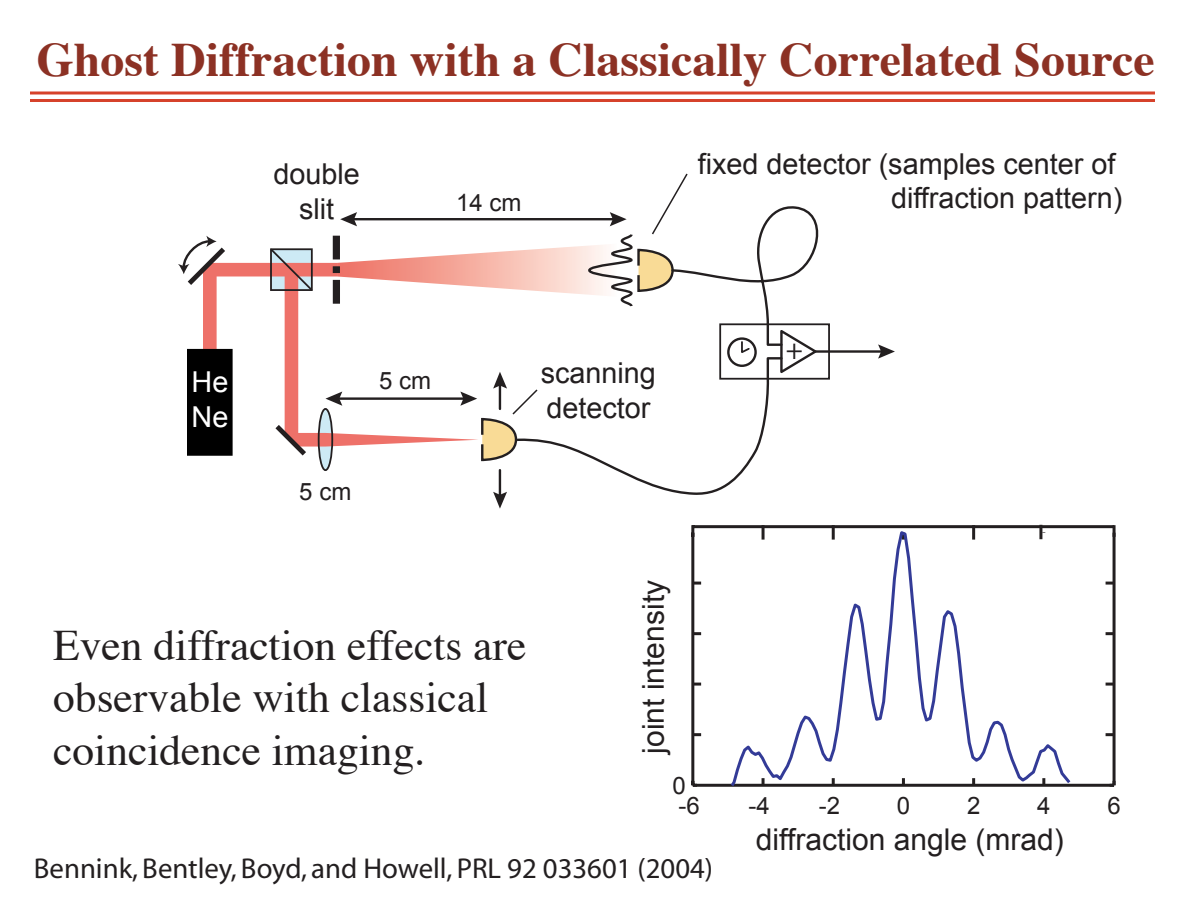
<style>
.page{position:relative;width:1188px;height:918px;background:#fff}
.page>*{position:absolute;margin:0;border:0;box-sizing:border-box;transform-origin:0 0}
.t1{font:700 48px "Times";color:#8c3124}
.t2{font:43.5px/52.5px "Times";color:#231f20}
.t3{font:30px "Arial";color:#231f20}
.t4{font:28.8px/34.8px "Arial";color:#231f20;text-align:center}
.t5{font:28.8px "Myriad";color:#231f20}
.t6{font:28.8px/34.8px "Arial";color:#fff}
.t7{font:24px "Arial";color:#231f20}
</style>
<div class="page">
<hr style="left:30px;top:92px;width:1125px;height:2px;background:#d6422b">
<hr style="left:30px;top:99px;width:1125px;height:3px;background:#d6422b">
<hr style="left:815px;top:350px;width:68px;height:3px;background:#231f20">
<svg style="left:878px;top:344px;width:17px;height:15px"></svg>
<hr style="left:693px;top:525px;width:421px;height:3px;background:#231f20">
<hr style="left:693px;top:784px;width:421px;height:3px;background:#231f20">
<hr style="left:1113px;top:533px;width:3px;height:252px;background:#231f20">
<hr style="left:691px;top:525px;width:3px;height:260px;background:#231f20">
<hr style="left:762px;top:525px;width:3px;height:15px;background:#231f20">
<hr style="left:832px;top:525px;width:3px;height:15px;background:#231f20">
<hr style="left:972px;top:525px;width:3px;height:15px;background:#231f20">
<svg style="left:1113px;top:525px;width:3px;height:12px"></svg>
<svg style="left:691px;top:781px;width:6px;height:6px"></svg>
<svg style="left:1110px;top:781px;width:6px;height:6px"></svg>
<svg style="left:694px;top:733px;width:7px;height:3px"></svg>
<svg style="left:1106px;top:733px;width:7px;height:3px"></svg>
<svg style="left:694px;top:683px;width:7px;height:3px"></svg>
<svg style="left:1106px;top:683px;width:7px;height:3px"></svg>
<svg style="left:694px;top:632px;width:7px;height:3px"></svg>
<svg style="left:1106px;top:632px;width:7px;height:3px"></svg>
<svg style="left:694px;top:582px;width:7px;height:3px"></svg>
<svg style="left:1106px;top:582px;width:7px;height:3px"></svg>
<svg style="left:728px;top:529px;width:345px;height:258px"></svg>
<hr style="left:1039px;top:525px;width:3px;height:14px;background:#231f20">
<svg style="left:178px;top:173px;width:652px;height:336px"></svg>
<h1 class="t1" style="left:37px;top:28px;width:1120px">Ghost Diffraction with a Classically Correlated Source</h1>
<p class="t4" style="left:273px;top:157px;width:88px">double slit</p>
<p class="t7" style="left:456px;top:189px;width:67px">14 cm</p>
<p class="t4" style="left:698px;top:146px;width:426px;text-align:right">fixed detector (samples center of diffraction pattern)</p>
<p class="t6" style="left:192px;top:365px;width:38px">He<br>Ne</p>
<p class="t7" style="left:379px;top:367px;width:54px">5 cm</p>
<p class="t7" style="left:299px;top:478px;width:54px">5 cm</p>
<p class="t4" style="left:541px;top:355px;width:117px;text-align:left">scanning detector</p>
<p class="t5" style="left:786px;top:335px;width:19px">+</p>
<h2 class="t2" style="left:53px;top:621px;width:475px">Even diffraction effects are observable with classical coincidence imaging.</h2>
<p class="t3" style="left:636px;top:754px;width:175px;rotate:-90deg">joint intensity</p>
<p class="t7" style="left:673px;top:772px;width:15px">0</p>
<p class="t7" style="left:678px;top:792px;width:23px">-6</p>
<p class="t7" style="left:749px;top:792px;width:23px">-4</p>
<p class="t7" style="left:819px;top:792px;width:23px">-2</p>
<p class="t7" style="left:897px;top:792px;width:15px">0</p>
<p class="t7" style="left:967px;top:792px;width:15px">2</p>
<p class="t7" style="left:1037px;top:792px;width:15px">4</p>
<p class="t7" style="left:1107px;top:792px;width:15px">6</p>
<p class="t5" style="left:34px;top:854px;width:681px">Bennink, Bentley, Boyd, and Howell, PRL 92 033601 (2004)</p>
<p class="t3" style="left:756px;top:823px;width:309px">diffraction angle (mrad)</p>
</div>
